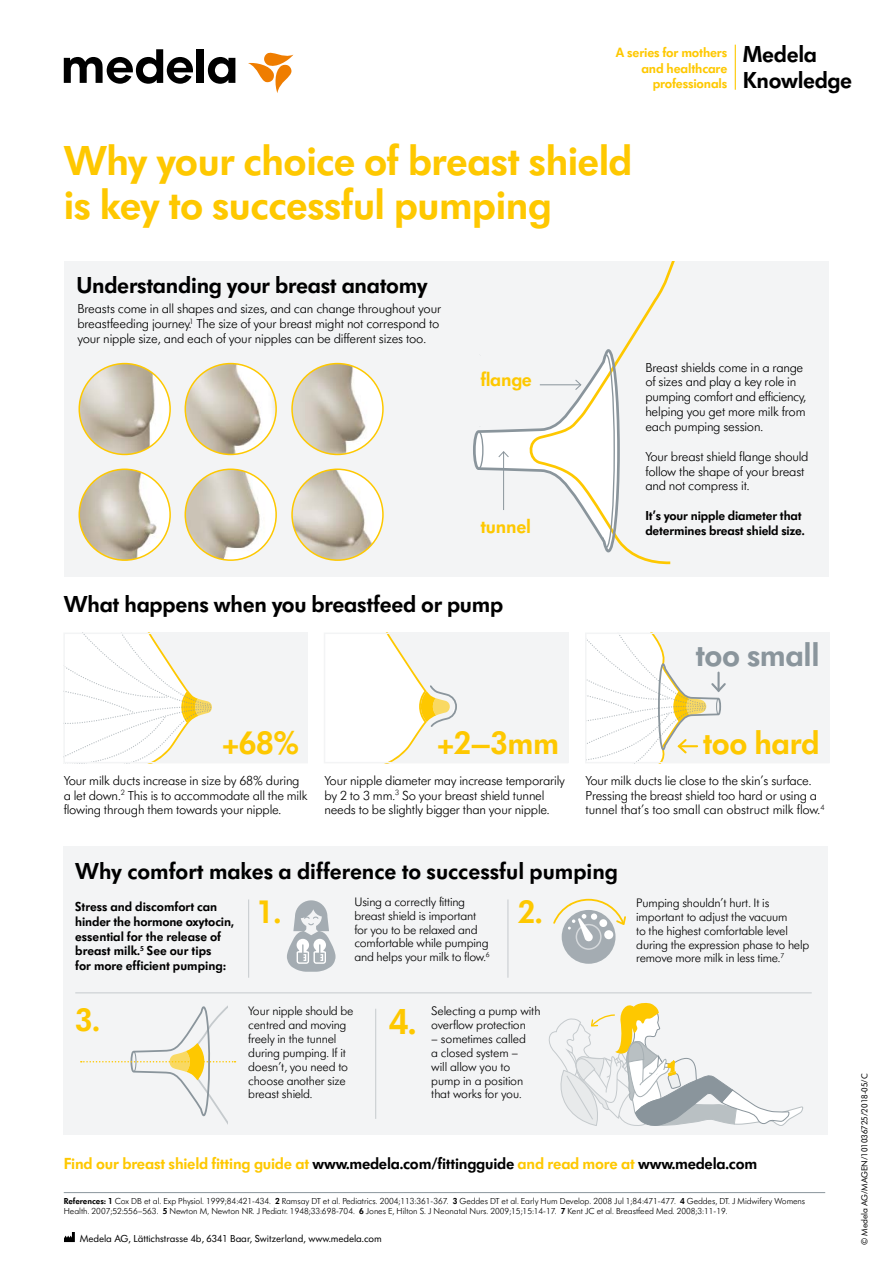
<style>
.page{position:relative;width:893px;height:1263px;background:#fff}
.page>*{position:absolute;margin:0;border:0;box-sizing:border-box;transform-origin:0 0}
.t1{font:600 43.5px/43.5px "Futura SB Medela";letter-spacing:-.01em;color:#fec800}
.t2{font:600 37.5px "Futura SB Medela";color:#fec800}
.t3{font:600 33.75px "Futura SB Medela";letter-spacing:-.015em;color:#fec800}
.t4{font:600 33.75px "Futura SB Medela";letter-spacing:-.01em;color:#8a959c}
.t5{font:600 24px/26.4px "Futura SB Medela";letter-spacing:-.01em;color:#000}
.t6{font:600 20.1px "Futura SB Medela";letter-spacing:-.01em;color:#fec800}
.t7{font:600 16.65px "Futura SB Medela";letter-spacing:-.01em;color:#fec800}
.t8{font:600 13.95px/15.3px "Futura SB Medela";letter-spacing:-.01em;color:#fec800;text-align:right}
.t9{font:300 13.5px/14.9px "Futura SB Medela";letter-spacing:-.01em;color:#000}
.t10{font:600 13.5px/14.9px "Futura SB Medela";letter-spacing:-.01em;color:#000}
.t11{font:300 12.75px/13.8px "Futura SB Medela";letter-spacing:-.01em;color:#000}
.t12{font:10.5px "Futura SB Medela";color:#000}
.t13{font:300 9px/9.9px "Futura SB Medela";color:#000}
.t14{font:9px "Futura SB Medela";color:#000}
.s1{color:#000}
.s2{font-weight:600}
</style>
<div class="page">
<div style="left:211px;top:632px;width:97px;height:131px;background:#f3f4f5"></div>
<svg style="left:66px;top:635px;width:146px;height:125px"></svg>
<div style="left:64px;top:846px;width:764px;height:288px;background:#f3f4f5"></div>
<div style="left:64px;top:260px;width:764px;height:317px;background:#f3f4f5"></div>
<div style="left:463px;top:632px;width:105px;height:131px;background:#f3f4f5"></div>
<svg style="left:526px;top:260px;width:151px;height:305px"></svg>
<div style="left:349px;top:632px;width:124px;height:131px;background:#f3f4f5"></div>
<svg style="left:349px;top:635px;width:107px;height:125px"></svg>
<div style="left:587px;top:632px;width:242px;height:131px;background:#f3f4f5"></div>
<hr style="left:75px;top:992px;width:737px;height:1px;background:#c5cacd">
<svg style="left:287px;top:900px;width:49px;height:72px"></svg>
<div style="left:562px;top:910px;width:53px;height:54px;background:#a4acb2;border-radius:50%"></div>
<div style="left:576px;top:924px;width:26px;height:26px;border:2px solid #fff;border-radius:50%"></div>
<svg style="left:553px;top:898px;width:73px;height:44px"></svg>
<div style="left:585px;top:632px;width:245px;height:131px;border:2px solid #f3f4f5"></div>
<div style="left:63px;top:632px;width:245px;height:131px;border:2px solid #f3f4f5"></div>
<div style="left:324px;top:632px;width:244px;height:131px;border:2px solid #f3f4f5"></div>
<img style="left:79px;top:364px;width:91px;height:90px;border-radius:45px">
<div style="left:78px;top:363px;width:93px;height:92px;border:2px solid #fec800;border-radius:50%"></div>
<img style="left:185px;top:364px;width:91px;height:90px;border-radius:45px">
<div style="left:185px;top:363px;width:92px;height:92px;border:2px solid #fec800;border-radius:50%"></div>
<img style="left:292px;top:364px;width:91px;height:90px;border-radius:45px">
<div style="left:291px;top:363px;width:93px;height:92px;border:2px solid #fec800;border-radius:50%"></div>
<img style="left:79px;top:469px;width:91px;height:91px;border-radius:45px">
<div style="left:78px;top:468px;width:93px;height:93px;border:2px solid #fec800;border-radius:50%"></div>
<img style="left:185px;top:469px;width:91px;height:91px;border-radius:45px">
<div style="left:185px;top:468px;width:92px;height:93px;border:2px solid #fec800;border-radius:50%"></div>
<img style="left:292px;top:469px;width:91px;height:91px;border-radius:45px">
<div style="left:291px;top:468px;width:93px;height:93px;border:2px solid #fec800;border-radius:50%"></div>
<hr style="left:375px;top:1009px;width:1px;height:110px;background:#c5cacd">
<hr style="left:508px;top:899px;width:1px;height:79px;background:#c5cacd">
<hr style="left:248px;top:899px;width:1px;height:79px;background:#c5cacd">
<svg style="left:548px;top:1003px;width:255px;height:123px"></svg>
<svg style="left:473px;top:348px;width:148px;height:206px"></svg>
<svg style="left:64px;top:1232px;width:11px;height:10px"></svg>
<hr style="left:64px;top:1192px;width:761px;height:1px;background:#8a959c">
<svg style="left:81px;top:1005px;width:154px;height:120px"></svg>
<svg style="left:587px;top:632px;width:141px;height:131px"></svg>
<hr style="left:735px;top:45px;width:1px;height:45px;background:#fec800">
<div style="left:197px;top:49px;width:7px;height:34px;background:#000"></div>
<svg style="left:208px;top:57px;width:27px;height:27px"></svg>
<svg style="left:64px;top:49px;width:129px;height:35px"></svg>
<svg style="left:248px;top:52px;width:45px;height:41px"></svg>
<p class="t8" style="left:616px;top:45px;width:113px">A series for mothers and healthcare professionals</p>
<h3 class="t5" style="left:743px;top:40px;width:111px">Medela<br>Knowledge</h3>
<h1 class="t1" style="left:64px;top:139px;width:570px">Why your choice of breast shield is key to successful pumping</h1>
<h3 class="t5" style="left:77px;top:272px;width:352px">Understanding your breast anatomy</h3>
<p class="t9" style="left:77px;top:301px;width:365px">Breasts come in all shapes and sizes, and can change throughout your breastfeeding journey.<sup>1</sup> The size of your breast might not correspond to your nipple size, and each of your nipples can be different sizes too.</p>
<h3 class="t6" style="left:480px;top:367px;width:53px">flange</h3>
<h3 class="t6" style="left:480px;top:515px;width:52px">tunnel</h3>
<h3 class="t5" style="left:64px;top:591px;width:441px">What happens when you breastfeed or pump</h3>
<p class="t9" style="left:645px;top:360px;width:162px">Breast shields come in a range of sizes and play a key role in pumping comfort and efficiency, helping you get more milk from each pumping session.</p>
<p class="t9" style="left:645px;top:449px;width:165px">Your breast shield flange should follow the shape of your breast and not compress it.</p>
<p class="t10" style="left:645px;top:508px;width:161px">It’s your nipple diameter that determines breast shield size.</p>
<h3 class="t4" style="left:695px;top:635px;width:126px">too small</h3>
<h3 class="t3" style="left:222px;top:722px;width:78px">+68%</h3>
<h3 class="t3" style="left:437px;top:722px;width:123px">+2–3mm</h3>
<h3 class="t3" style="left:703px;top:722px;width:118px">too hard</h3>
<p class="t9" style="left:64px;top:773px;width:245px">Your milk ducts increase in size by 68% during a let down.<sup>2</sup> This is to accommodate all the milk flowing through them towards your nipple.</p>
<p class="t9" style="left:325px;top:773px;width:242px">Your nipple diameter may increase temporarily by 2 to 3 mm.<sup>3</sup> So your breast shield tunnel needs to be slightly bigger than your nipple.</p>
<p class="t9" style="left:585px;top:773px;width:241px">Your milk ducts lie close to the skin’s surface.<br>Pressing the breast shield too hard or using a tunnel that’s too small can obstruct milk flow.<sup>4</sup></p>
<h3 class="t5" style="left:75px;top:857px;width:544px">Why comfort makes a difference to successful pumping</h3>
<p class="t10" style="left:75px;top:899px;width:160px">Stress and discomfort can hinder the hormone oxytocin, essential for the release of breast milk.<sup>5</sup> See our tips<br>for more efficient pumping:</p>
<h3 class="t3" style="left:75px;top:999px;width:26px">3.</h3>
<p class="t11" style="left:354px;top:895px;width:137px">Using a correctly fitting breast shield is important for you to be relaxed and comfortable while pumping and helps your milk to flow.<sup>6</sup></p>
<h3 class="t3" style="left:256px;top:892px;width:26px">1.</h3>
<h3 class="t3" style="left:518px;top:892px;width:26px">2.</h3>
<p class="t11" style="left:636px;top:896px;width:175px">Pumping shouldn’t hurt. It is important to adjust the vacuum<br>to the highest comfortable level during the expression phase to help remove more milk in less time.<sup>7</sup></p>
<p class="t11" style="left:248px;top:1004px;width:107px">Your nipple should be centred and moving freely in the tunnel during pumping. If it doesn’t, you need to choose another size breast shield.</p>
<h2 class="t2" style="left:389px;top:999px;width:29px">4.</h2>
<p class="t11" style="left:431px;top:1004px;width:111px">Selecting a pump with overflow protection</p>
<p class="t11" style="left:431px;top:1032px;width:96px">– sometimes called a closed system – will allow you to pump in a position that works for you.</p>
<p class="t7" style="left:64px;top:1154px;width:695px">Find our breast shield fitting guide at <span class="s1">www.medela.com/fittingguide</span> and read more at <span class="s1">www.medela.com</span></p>
<p class="t13" style="left:64px;top:1196px;width:743px"><span class="s2">References: 1</span> Cox DB et al. Exp Physiol. 1999;84:421-434. <span class="s2">2</span> Ramsay DT et al. Pediatrics. 2004;113:361-367. <span class="s2">3</span> Geddes DT et al. Early Hum Develop. 2008 Jul 1;84:471-477. <span class="s2">4</span> Geddes, DT. J Midwifery Womens<br>Health. 2007;52:556–563. <span class="s2">5</span> Newton M, Newton NR. J Pediatr. 1948;33:698-704. <span class="s2">6</span> Jones E, Hilton S. J Neonatal Nurs. 2009;15;15:14-17. <span class="s2">7</span> Kent JC et al. Breastfeed Med. 2008;3:11-19.</p>
<p class="t12" style="left:80px;top:1232px;width:304px">Medela AG, Lättichstrasse 4b, 6341 Baar, Switzerland, www.medela.com</p>
<p class="t14" style="left:859px;top:1245px;width:173px;rotate:-90deg">© Medela AG/MAGEN/101036725/2018-05/C</p>
</div>
